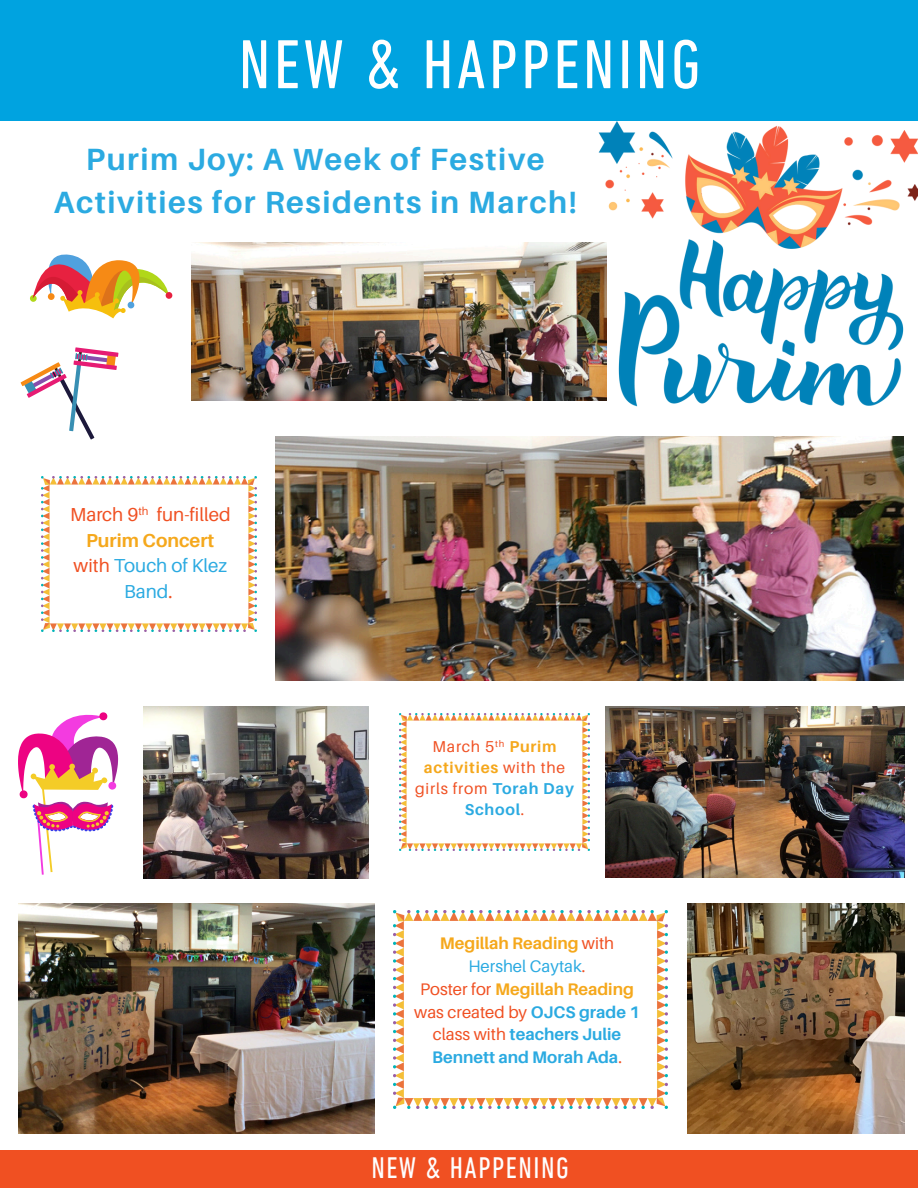
<style>
.page{position:relative;width:918px;height:1188px;background:#fff}
.page>*{position:absolute;margin:0;border:0;box-sizing:border-box;transform-origin:0 0}
.t1{font:condensed 70.5px "DIN Next LT Pro";letter-spacing:.05em;color:#fff}
.t2{font:700 30.75px/42.8px "Aileron";letter-spacing:.05em;color:#2baae1;text-align:center}
.t3{font:condensed 30.15px "DIN Next LT Pro";letter-spacing:.05em;color:#fefefe}
.t4{font:18.75px/25.5px "Aileron";color:#f05022;text-align:center}
.t5{font:700 16.8px/22.8px "Aileron";color:#2baae1;text-align:center}
.t6{font:700 16.8px/22.8px "Aileron";color:#f5a81c;text-align:center}
.t7{font:15.75px/21px "Aileron";letter-spacing:.05em;color:#f05022;text-align:center}
.t8{font:11.25px "Aileron";color:#f05022}
.t9{font:9.45px "Aileron";color:#f05022}
.s1{font-weight:700;color:#f5a81c}
.s2{color:#2baae1}
.s3{font-weight:700;color:#2baae1}
.s4{font-weight:400;color:#f05022}
.s5{font-weight:400;color:#2baae1}
.s6{color:#f5a81c}
</style>
<div class="page">
<div style="left:0;top:1150px;width:918px;height:38px;background:#f05022"></div>
<div style="left:0;top:0;width:918px;height:121px;background:#00a3e0"></div>
<img style="left:18px;top:903px;width:357px;height:231px">
<img style="left:687px;top:903px;width:217px;height:231px">
<img style="left:394px;top:911px;width:273px;height:198px">
<img style="left:42px;top:477px;width:215px;height:155px">
<img style="left:598px;top:122px;width:320px;height:285px">
<img style="left:191px;top:242px;width:415px;height:159px">
<img style="left:276px;top:436px;width:628px;height:244px">
<svg style="left:30px;top:295px;width:7px;height:7px"></svg>
<svg style="left:33px;top:254px;width:135px;height:64px"></svg>
<div style="left:165px;top:292px;width:8px;height:7px;background:#e72140;border-radius:50%"></div>
<img style="left:399px;top:714px;width:191px;height:137px">
<svg style="left:21px;top:347px;width:97px;height:93px"></svg>
<img style="left:144px;top:707px;width:225px;height:172px">
<img style="left:606px;top:707px;width:298px;height:170px">
<svg style="left:18px;top:712px;width:100px;height:163px"></svg>
<p class="t1" style="left:239px;top:35px;width:463px">NEW &amp; HAPPENING</p>
<p class="t2" style="left:54px;top:137px;width:525px">Purim Joy: A Week of Festive<br>Activities for Residents in March!</p>
<p class="t8" style="left:138px;top:504px;width:12px">th</p>
<p class="t4" style="left:70px;top:502px;width:162px">March 9 fun-filled<br><span class="s1">Purim Concert </span>with <span class="s2">Touch of Klez<br>Band</span>.</p>
<p class="t9" style="left:495px;top:738px;width:11px">th</p>
<p class="t7" style="left:415px;top:736px;width:160px">March 5 <span class="s1">Purim activities</span> with the girls from <span class="s3">Torah Day<br>School</span>.</p>
<h3 class="t6" style="left:440px;top:932px;width:176px">Megillah Reading <span class="s4">with<br></span><span class="s5">Hershel Caytak</span><span class="s4">.</span></h3>
<p class="t5" style="left:414px;top:977px;width:227px"><span class="s4">Poster for</span> <span class="s6">Megillah Reading </span><span class="s4">was created by</span> OJCS grade 1 <span class="s4">class with</span> teachers Julie<br>Bennett and Morah Ada<span class="s4">.</span></p>
<h1 class="t3" style="left:371px;top:1155px;width:199px">NEW &amp; HAPPENING</h1>
</div>
